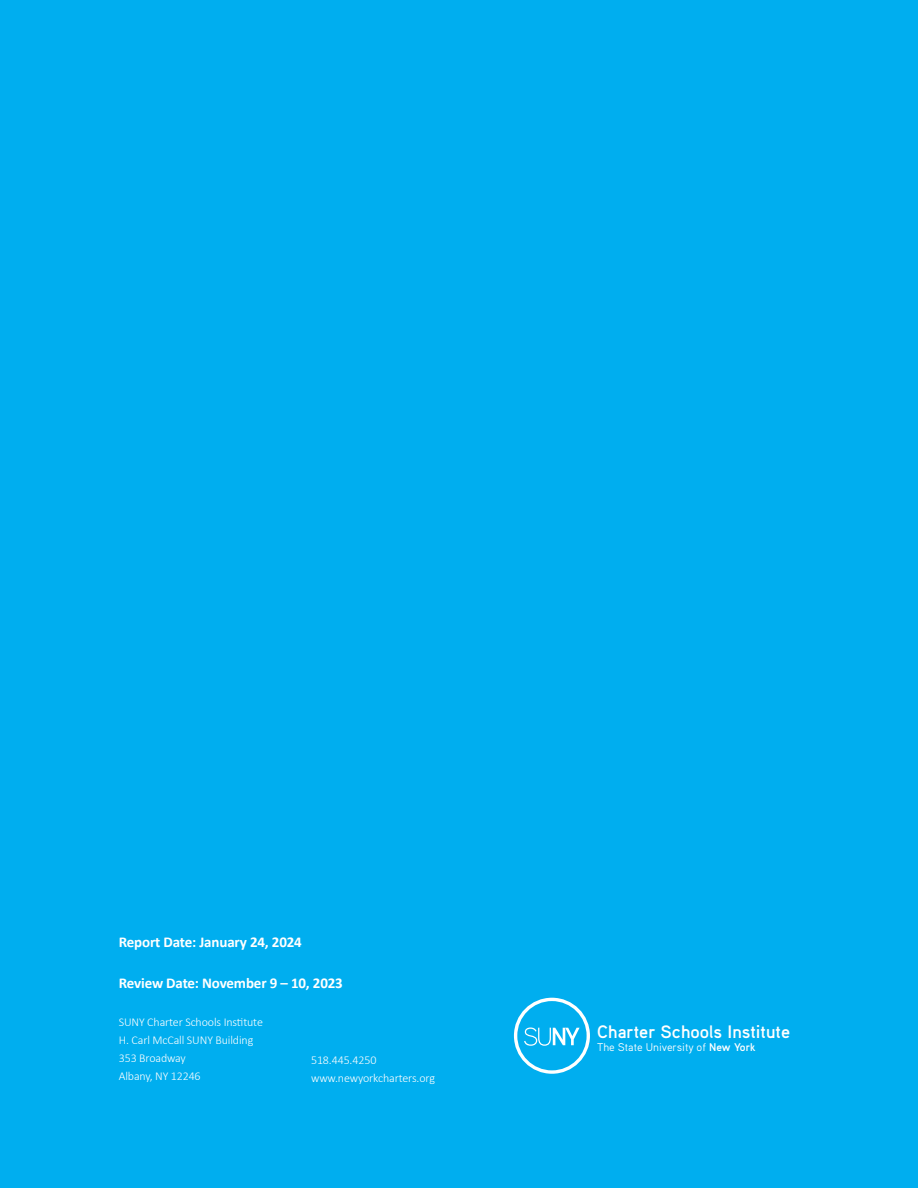
<style>
.page{position:relative;width:918px;height:1188px;background:#00aeef}
.page>*{position:absolute;margin:0;border:0;box-sizing:border-box;transform-origin:0 0}
.t1{font:700 18px "Aaux Pro";color:#fff}
.t2{font:700 15px "Calibri";letter-spacing:-.01em;color:#fff}
.t3{font:300 12px/18px "Calibri";letter-spacing:-.01em;color:#fff}
.t4{font:11.1px "Aaux Pro";color:#fff}
.s1{font-weight:700}
</style>
<div class="page">
<svg style="left:514px;top:998px;width:76px;height:76px"></svg>
<p class="t2" style="left:119px;top:931px;width:185px">Report Date: January 24, 2024</p>
<p class="t2" style="left:119px;top:973px;width:226px">Review Date: November 9 – 10, 2023</p>
<p class="t3" style="left:119px;top:1013px;width:146px">SUNY Charter Schools Institute<br>H. Carl McCall SUNY Building<br>353 Broadway<br>Albany, NY 12246</p>
<p class="t3" style="left:311px;top:1051px;width:126px">518.445.4250 www.newyorkcharters.org</p>
<h1 class="t1" style="left:597px;top:1020px;width:194px">Charter Schools Institute</h1>
<p class="t4" style="left:597px;top:1040px;width:160px">The State University of <span class="s1">New York</span></p>
</div>
